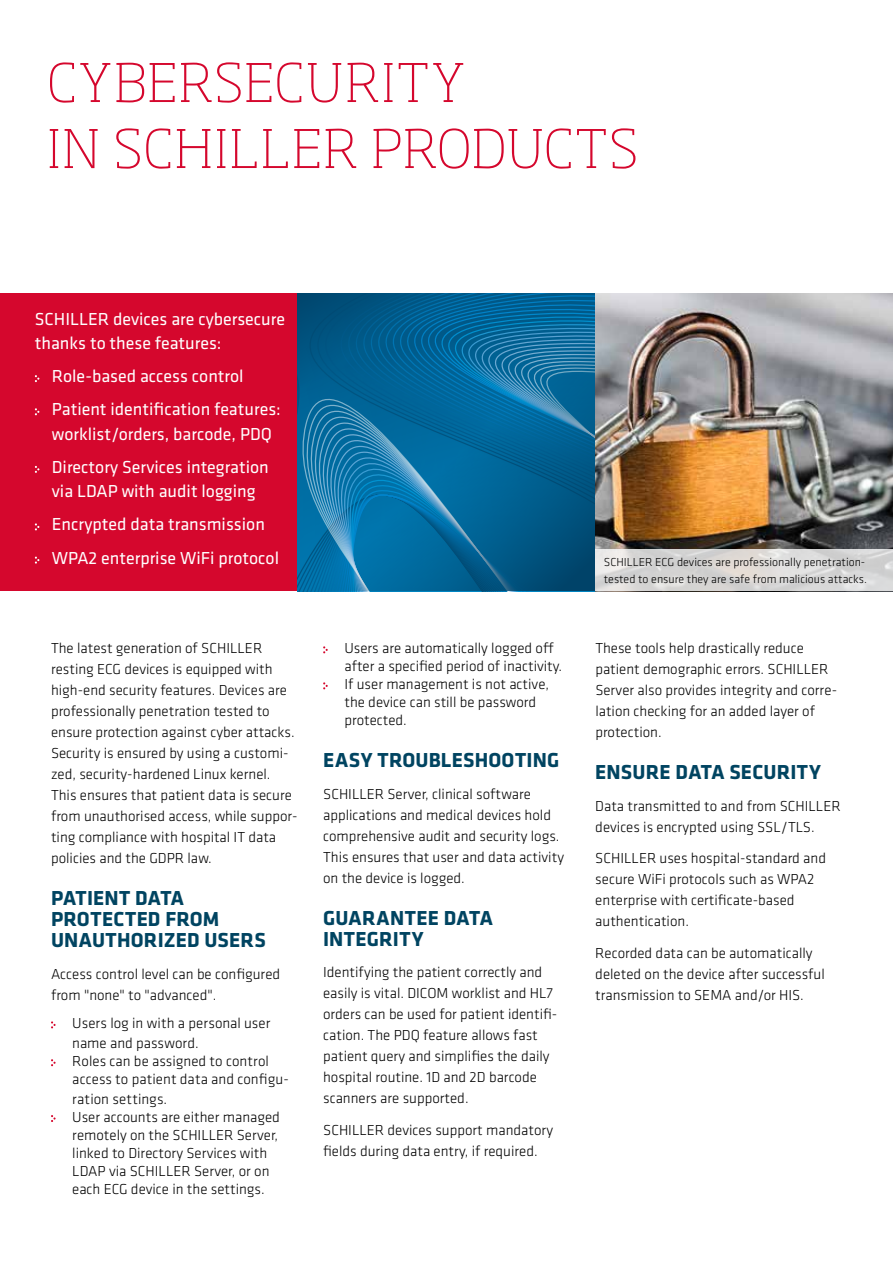
<style>
.page{position:relative;width:893px;height:1263px;background:#fff}
.page>*{position:absolute;margin:0;border:0;box-sizing:border-box;transform-origin:0 0}
.t1{font:200 52.5px/66px "Soho Pro";letter-spacing:.03em;color:#d5072d}
.t2{font:700 21px/21px "Klavika";letter-spacing:.005em;color:#004461}
.t3{font:18px/33.2px "Klavika";color:#fff}
.t4{font:300 15px/21px "Klavika";color:#000}
.t5{font:300 12px/16.8px "Klavika";color:#000}
</style>
<div class="page">
<div style="left:0;top:293px;width:298px;height:298px;background:#d5072d"></div>
<svg style="left:298px;top:293px;width:297px;height:298px;background:#08699b"></svg>
<img style="left:595px;top:293px;width:298px;height:257px">
<svg style="left:51px;top:1021px;width:5px;height:7px"></svg>
<svg style="left:51px;top:1059px;width:5px;height:7px"></svg>
<svg style="left:51px;top:1115px;width:5px;height:7px"></svg>
<svg style="left:323px;top:646px;width:5px;height:7px"></svg>
<svg style="left:323px;top:682px;width:5px;height:7px"></svg>
<svg style="left:35px;top:375px;width:4px;height:7px"></svg>
<svg style="left:35px;top:408px;width:4px;height:7px"></svg>
<svg style="left:35px;top:466px;width:4px;height:7px"></svg>
<svg style="left:35px;top:523px;width:4px;height:7px"></svg>
<svg style="left:35px;top:556px;width:4px;height:8px"></svg>
<svg style="left:595px;top:550px;width:298px;height:41px;background:#d9d8d7"></svg>
<h1 class="t1" style="left:47px;top:45px;width:592px">CYBERSECURITY<br>IN SCHILLER PRODUCTS</h1>
<p class="t3" style="left:35px;top:306px;width:252px;line-height:24.5px">SCHILLER devices are cybersecure thanks to these features:</p>
<p class="t3" style="left:52px;top:359px;width:230px">Role-based access control<br>Patient identification features:</p>
<p class="t3" style="left:52px;top:417px;width:222px">worklist/orders, barcode, PDQ<br>Directory Services integration</p>
<p class="t3" style="left:52px;top:474px;width:229px">via LDAP with audit logging<br>Encrypted data transmission<br>WPA2 enterprise WiFi protocol</p>
<p class="t4" style="left:51px;top:638px;width:248px">The latest generation of SCHILLER resting ECG devices is equipped with high-end security features. Devices are professionally penetration tested to ensure protection against cyber attacks.<br>Security is ensured by using a customi&shy;zed, security-hardened Linux kernel.<br>This ensures that patient data is secure from unauthorised access, while suppor&shy;ting compliance with hospital IT data policies and the GDPR law.</p>
<h2 class="t2" style="left:51px;top:887px;width:216px">PATIENT DATA<br>PROTECTED FROM<br>UNAUTHORIZED USERS</h2>
<p class="t4" style="left:51px;top:963px;width:231px">Access control level can be configured from "none" to "advanced".</p>
<p class="t4" style="left:72px;top:1013px;width:200px;line-height:19.8px">Users log in with a personal user name and password.</p>
<p class="t4" style="left:72px;top:1052px;width:218px;line-height:18px">Roles can be assigned to control access to patient data and configu-</p>
<p class="t4" style="left:72px;top:1090px;width:209px;line-height:18px">ration settings.<br>User accounts are either managed remotely on the SCHILLER Server, linked to Directory Services with<br>LDAP via SCHILLER Server, or on each ECG device in the settings.</p>
<p class="t4" style="left:344px;top:639px;width:219px;line-height:18px">Users are automatically logged off after a specified period of inactivity.<br>If user management is not active, the device can still be password protected.</p>
<h2 class="t2" style="left:323px;top:749px;width:238px">EASY TROUBLESHOOTING</h2>
<p class="t4" style="left:323px;top:783px;width:242px">SCHILLER Server, clinical software applications and medical devices hold comprehensive audit and security logs.<br>This ensures that user and data activity on the device is logged.</p>
<h2 class="t2" style="left:323px;top:906px;width:171px">GUARANTEE DATA<br>INTEGRITY</h2>
<p class="t4" style="left:323px;top:962px;width:236px">Identifying the patient correctly and easily is vital. DICOM worklist and HL7 orders can be used for patient identifi&shy;cation. The PDQ feature allows fast patient query and simplifies the daily hospital routine. 1D and 2D barcode scanners are supported.</p>
<p class="t4" style="left:323px;top:1119px;width:231px">SCHILLER devices support mandatory fields during data entry, if required.</p>
<p class="t5" style="left:604px;top:553px;width:265px">SCHILLER ECG devices are professionally penetration&shy;tested to ensure they are safe from malicious attacks.</p>
<p class="t4" style="left:595px;top:638px;width:243px">These tools help drastically reduce patient demographic errors. SCHILLER Server also provides integrity and corre&shy;lation checking for an added layer of protection.</p>
<h2 class="t2" style="left:595px;top:761px;width:227px">ENSURE DATA SECURITY</h2>
<p class="t4" style="left:595px;top:795px;width:247px">Data transmitted to and from SCHILLER devices is encrypted using SSL/TLS.</p>
<p class="t4" style="left:595px;top:848px;width:232px">SCHILLER uses hospital-standard and secure WiFi protocols such as WPA2 enterprise with certificate-based authentication.</p>
<p class="t4" style="left:595px;top:942px;width:231px">Recorded data can be automatically deleted on the device after successful transmission to SEMA and/or HIS.</p>
</div>
